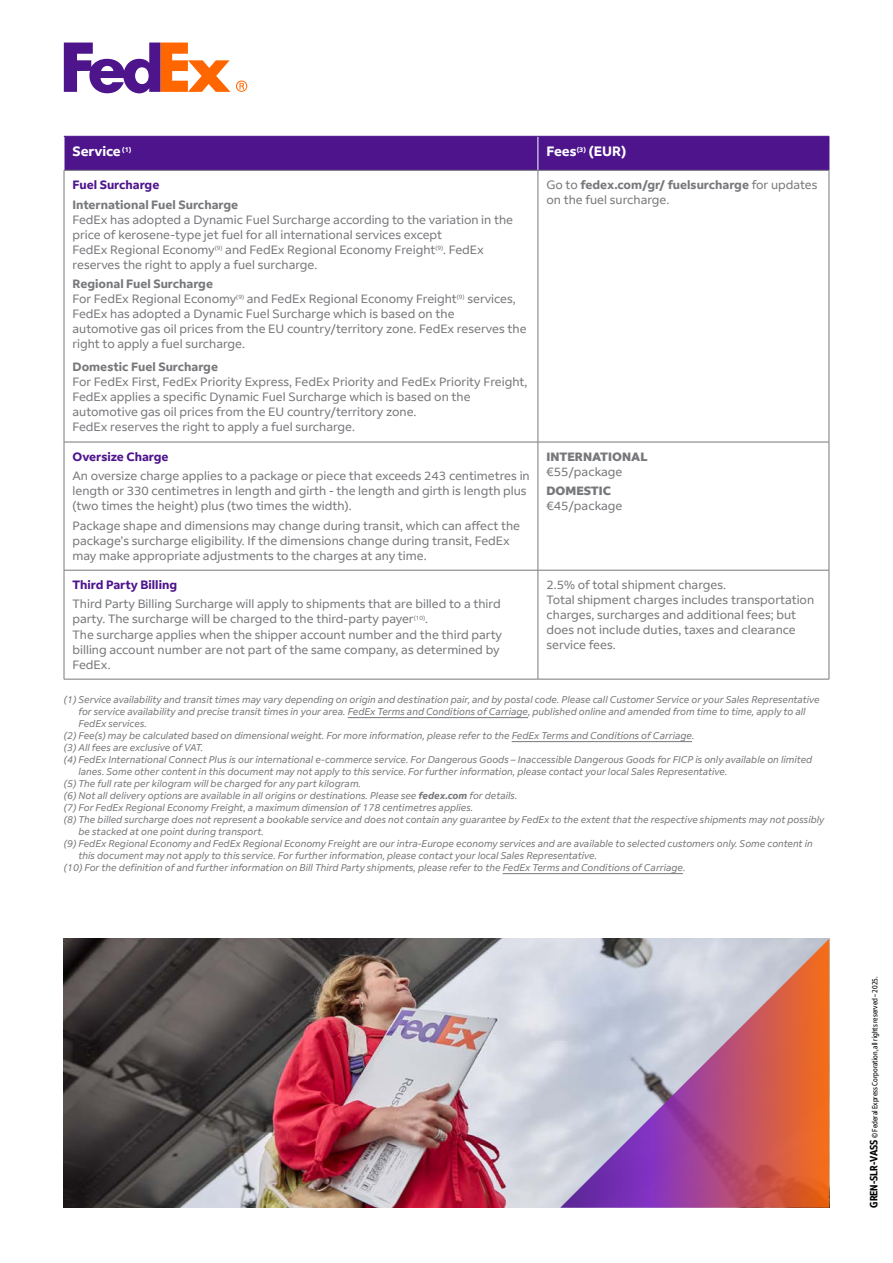
<style>
.page{position:relative;width:893px;height:1263px;background:#fff}
.page>*{position:absolute;margin:0;border:0;box-sizing:border-box;transform-origin:0 0}
.PC22_TETIÈRE_VASS_OK{font:700 13.5px "Fed Ex Sans";color:#fff}
.PC22_PARA_STAND_TABLEAU{font:12px/15px "Fed Ex Sans";color:#77787b}
.PC22_INTER_GRIS_VASS_OK{font:700 12px "Fed Ex Sans";color:#77787b}
.PC22_PARA_STAND_TABLEAU-2{font:700 12px "Fed Ex Sans";color:#4d148c}
.PC22_INTER_CAPITAL{font:800 12px "Fed Ex Sans";color:#77787b}
.PC22_INTER_GRIS_VASS_OK-2{font:700 12px "Fed Ex Sans";color:#4d148c}
.PC22_NOTE_ITAL{font:italic 9.75px/12px "Fed Ex Sans";color:#77787b}
.t1{font:condensed 7.5px "Fed Ex Sans";color:#000}
.s1{font-weight:700}
.s2{font-weight:700;font-size:10.5px}
</style>
<div class="page">
<hr style="left:348px;top:717px;width:180px;height:1px;background:#77787b">
<hr style="left:512px;top:741px;width:180px;height:1px;background:#77787b">
<hr style="left:503px;top:873px;width:180px;height:1px;background:#77787b">
<div style="left:65px;top:137px;width:764px;height:33px;background:#4d148c"></div>
<hr style="left:538px;top:137px;width:1px;height:33px;background:#fff">
<hr style="left:64px;top:170px;width:474px;height:1px;background:#77787b">
<hr style="left:538px;top:170px;width:291px;height:1px;background:#77787b">
<hr style="left:64px;top:171px;width:1px;height:271px;background:#77787b">
<hr style="left:538px;top:171px;width:1px;height:271px;background:#77787b">
<hr style="left:829px;top:171px;width:1px;height:271px;background:#77787b">
<hr style="left:64px;top:442px;width:474px;height:1px;background:#77787b">
<hr style="left:64px;top:442px;width:1px;height:128px;background:#77787b">
<hr style="left:538px;top:442px;width:291px;height:1px;background:#77787b">
<hr style="left:538px;top:442px;width:1px;height:128px;background:#77787b">
<hr style="left:829px;top:442px;width:1px;height:128px;background:#77787b">
<hr style="left:64px;top:570px;width:474px;height:1px;background:#77787b">
<hr style="left:64px;top:570px;width:1px;height:109px;background:#77787b">
<hr style="left:538px;top:570px;width:291px;height:1px;background:#77787b">
<hr style="left:538px;top:570px;width:1px;height:109px;background:#77787b">
<hr style="left:829px;top:570px;width:1px;height:109px;background:#77787b">
<hr style="left:64px;top:679px;width:474px;height:1px;background:#77787b">
<hr style="left:538px;top:679px;width:291px;height:1px;background:#77787b">
<hr style="left:64px;top:136px;width:474px;height:1px;background:#4d148c">
<hr style="left:538px;top:136px;width:291px;height:1px;background:#4d148c">
<hr style="left:829px;top:137px;width:1px;height:33px;background:#4d148c">
<img style="left:64px;top:939px;width:496px;height:269px">
<svg style="left:560px;top:939px;width:269px;height:269px;background:#c08d9e"></svg>
<svg style="left:236px;top:80px;width:11px;height:12px"></svg>
<svg style="left:64px;top:43px;width:166px;height:50px"></svg>
<p class="PC22_TETIÈRE_VASS_OK" style="left:73px;top:144px;width:60px">Service <sup>(1)</sup></p>
<p class="PC22_TETIÈRE_VASS_OK" style="left:546px;top:144px;width:81px">Fees<sup>(3)</sup> (EUR)</p>
<p class="PC22_INTER_GRIS_VASS_OK-2" style="left:73px;top:178px;width:88px">Fuel Surcharge</p>
<p class="PC22_INTER_GRIS_VASS_OK" style="left:73px;top:197px;width:167px">International Fuel Surcharge</p>
<p class="PC22_PARA_STAND_TABLEAU" style="left:73px;top:212px;width:442px">FedEx has adopted a Dynamic Fuel Surcharge according to the variation in the price of kerosene-type jet fuel for all international services except<br>FedEx Regional Economy<sup>(9)</sup> and FedEx Regional Economy Freight<sup>(9)</sup>. FedEx reserves the right to apply a fuel surcharge.</p>
<p class="PC22_INTER_GRIS_VASS_OK" style="left:73px;top:277px;width:142px">Regional Fuel Surcharge</p>
<p class="PC22_PARA_STAND_TABLEAU" style="left:73px;top:291px;width:445px">For FedEx Regional Economy<sup>(9)</sup> and FedEx Regional Economy Freight<sup>(9)</sup> services,</p>
<p class="PC22_PARA_STAND_TABLEAU" style="left:73px;top:306px;width:383px">FedEx has adopted a Dynamic Fuel Surcharge which is based on the</p>
<p class="PC22_PARA_STAND_TABLEAU" style="left:73px;top:321px;width:455px">automotive gas oil prices from the EU country/territory zone. FedEx reserves the right to apply a fuel surcharge.</p>
<p class="PC22_INTER_GRIS_VASS_OK" style="left:73px;top:360px;width:147px">Domestic Fuel Surcharge</p>
<p class="PC22_PARA_STAND_TABLEAU" style="left:73px;top:375px;width:456px">For FedEx First, FedEx Priority Express, FedEx Priority and FedEx Priority Freight, FedEx applies a specific Dynamic Fuel Surcharge which is based on the automotive gas oil prices from the EU country/territory zone.<br>FedEx reserves the right to apply a fuel surcharge.</p>
<p class="PC22_PARA_STAND_TABLEAU" style="left:546px;top:178px;width:273px">Go to <span class="s1">fedex.com/gr/ fuelsurcharge</span> for updates on the fuel surcharge.</p>
<p class="PC22_PARA_STAND_TABLEAU-2" style="left:73px;top:450px;width:97px">Oversize Charge</p>
<p class="PC22_PARA_STAND_TABLEAU" style="left:73px;top:469px;width:459px">An oversize charge applies to a package or piece that exceeds 243 centimetres in length or 330 centimetres in length and girth - the length and girth is length plus (two times the height) plus (two times the width).</p>
<p class="PC22_PARA_STAND_TABLEAU" style="left:73px;top:518px;width:449px">Package shape and dimensions may change during transit, which can affect the package’s surcharge eligibility. If the dimensions change during transit, FedEx may make appropriate adjustments to the charges at any time.</p>
<p class="PC22_PARA_STAND_TABLEAU-2" style="left:73px;top:578px;width:106px">Third Party Billing</p>
<p class="PC22_PARA_STAND_TABLEAU" style="left:73px;top:597px;width:430px">Third Party Billing Surcharge will apply to shipments that are billed to a third party. The surcharge will be charged to the third-party payer<sup>(10)</sup>.</p>
<p class="PC22_PARA_STAND_TABLEAU" style="left:73px;top:627px;width:431px">The surcharge applies when the shipper account number and the third party billing account number are not part of the same company, as determined by<br>FedEx.</p>
<p class="PC22_INTER_CAPITAL" style="left:546px;top:450px;width:103px">INTERNATIONAL</p>
<p class="PC22_PARA_STAND_TABLEAU" style="left:546px;top:464px;width:78px">€55/package</p>
<p class="PC22_INTER_CAPITAL" style="left:546px;top:484px;width:66px">DOMESTIC</p>
<p class="PC22_PARA_STAND_TABLEAU" style="left:546px;top:499px;width:78px">€45/package</p>
<p class="PC22_PARA_STAND_TABLEAU" style="left:546px;top:578px;width:181px">2.5% of total shipment charges.</p>
<p class="PC22_PARA_STAND_TABLEAU" style="left:546px;top:593px;width:269px">Total shipment charges includes transportation charges, surcharges and additional fees; but does not include duties, taxes and clearance service fees.</p>
<p class="PC22_NOTE_ITAL" style="left:79px;top:694px;width:743px;text-indent:-15px">(1) Service availability and transit times may vary depending on origin and destination pair, and by postal code. Please call Customer Service or your Sales Representative for service availability and precise transit times in your area. FedEx Terms and Conditions of Carriage, published online and amended from time to time, apply to all<br>FedEx services.</p>
<p class="PC22_NOTE_ITAL" style="left:64px;top:730px;width:632px">(2) Fee(s) may be calculated based on dimensional weight. For more information, please refer to the FedEx Terms and Conditions of Carriage.</p>
<p class="PC22_NOTE_ITAL" style="left:64px;top:742px;width:141px">(3) All fees are exclusive of VAT.</p>
<p class="PC22_NOTE_ITAL" style="left:79px;top:754px;width:735px;text-indent:-15px">(4) FedEx International Connect Plus is our international e-commerce service. For Dangerous Goods – Inaccessible Dangerous Goods for FICP is only available on limited lanes. Some other content in this document may not apply to this service. For further information, please contact your local Sales Representative.</p>
<p class="PC22_NOTE_ITAL" style="left:64px;top:778px;width:299px">(5) The full rate per kilogram will be charged for any part kilogram.</p>
<p class="PC22_NOTE_ITAL" style="left:64px;top:790px;width:455px">(6) Not all delivery options are available in all origins or destinations. Please see <span class="s1">fedex.com</span> for details.</p>
<p class="PC22_NOTE_ITAL" style="left:64px;top:802px;width:411px">(7) For FedEx Regional Economy Freight, a maximum dimension of 178 centimetres applies.</p>
<p class="PC22_NOTE_ITAL" style="left:79px;top:814px;width:747px;text-indent:-15px">(8) The billed surcharge does not represent a bookable service and does not contain any guarantee by FedEx to the extent that the respective shipments may not possibly be stacked at one point during transport.</p>
<p class="PC22_NOTE_ITAL" style="left:79px;top:838px;width:736px;text-indent:-15px">(9) FedEx Regional Economy and FedEx Regional Economy Freight are our intra-Europe economy services and are available to selected customers only. Some content in this document may not apply to this service. For further information, please contact your local Sales Representative.</p>
<p class="PC22_NOTE_ITAL" style="left:64px;top:862px;width:623px">(10) For the definition of and further information on Bill Third Party shipments, please refer to the FedEx Terms and Conditions of Carriage.</p>
<p class="t1" style="left:870px;top:1208px;width:233px;rotate:-90deg"><span class="s2">GREN-SLR-VASS</span> © Federal Express Corporation, all rights reserved – 2025.</p>
</div>
